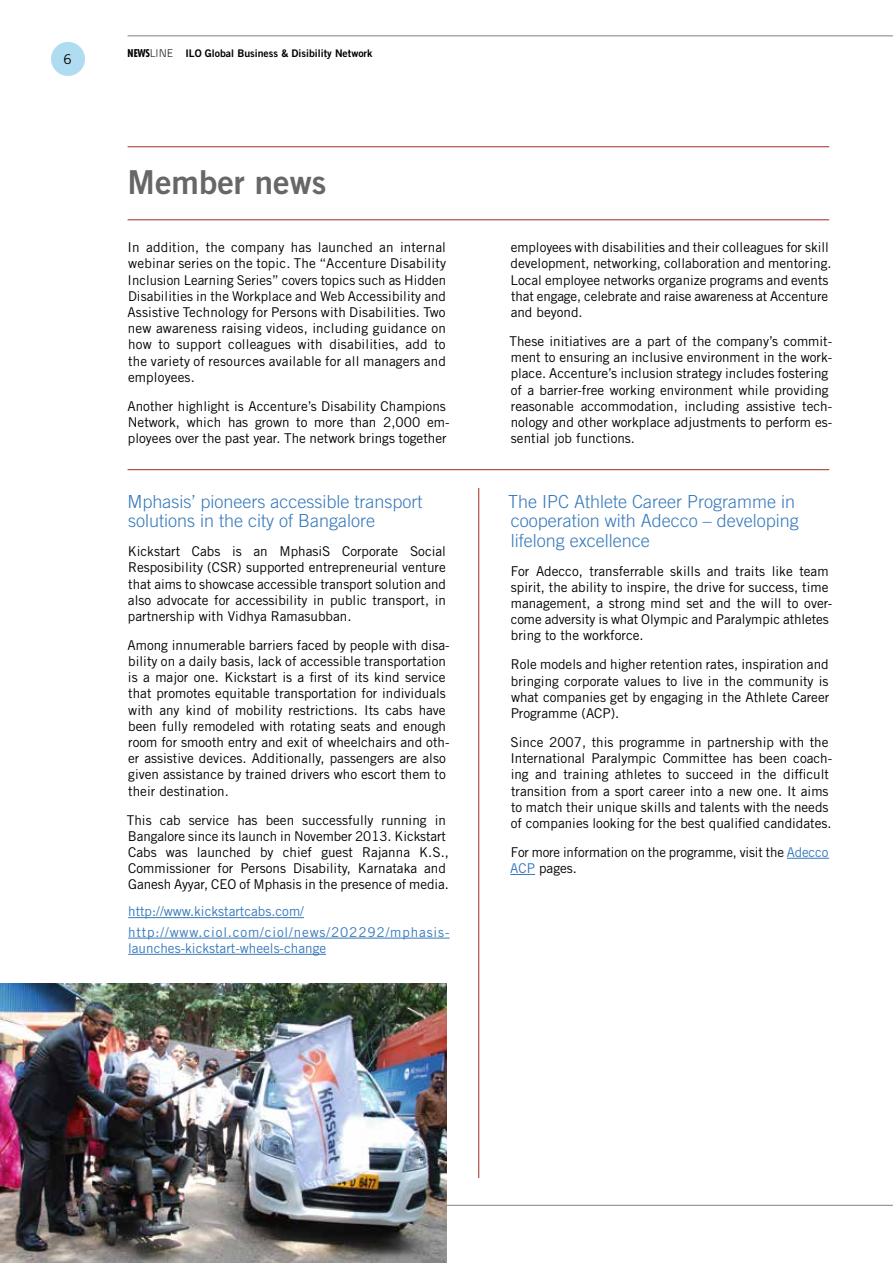
<style>
.page{position:relative;width:893px;height:1263px;background:#fff}
.page>*{position:absolute;margin:0;border:0;box-sizing:border-box;transform-origin:0 0}
.t1{font:33px "Trade Gothic LT Std Bd 2";color:#676767}
.t2{font:300 18px/19.5px "Trade Gothic LT Std";color:#3679bb}
.t3{font:13.5px/16.2px "Trade Gothic LT Std";color:#000}
.t4{font:13.5px/20.4px "Trade Gothic LT Std";letter-spacing:.065em;color:#3679bb}
.t5{font:13.5px "Trade Gothic LT Std";color:#3679bb}
.t6{font:10.5px "Trade Gothic LT Std Bd 2";color:#000}
.s1{font-family:"Futura Std";font-weight:700;font-stretch:condensed}
.s2{font-family:"Planer";font-size:11.25px}
.s3{color:#3679bb}
</style>
<div class="page">
<hr style="left:128px;top:35px;width:765px;height:1px;background:#818181">
<hr style="left:128px;top:1205px;width:765px;height:1px;background:#818181">
<div style="left:51px;top:42px;width:34px;height:34px;background:#afdcf1;border-radius:50%"></div>
<hr style="left:128px;top:917px;width:176px;height:1px;background:#3679bb">
<hr style="left:128px;top:938px;width:322px;height:1px;background:#3679bb">
<hr style="left:128px;top:954px;width:198px;height:1px;background:#3679bb">
<hr style="left:787px;top:858px;width:42px;height:1px;background:#3679bb">
<svg style="left:510px;top:874px;width:25px;height:1px"></svg>
<hr style="left:128px;top:146px;width:701px;height:1px;background:#a22a25">
<hr style="left:128px;top:219px;width:701px;height:1px;background:#a22a25">
<img style="left:0;top:984px;width:446px;height:279px">
<hr style="left:128px;top:469px;width:701px;height:1px;background:#a22a25">
<hr style="left:478px;top:488px;width:1px;height:690px;background:#a22a25">
<p class="t3" style="left:63px;top:51px;width:10px">6</p>
<p class="t6" style="left:128px;top:47px;width:246px"><span class="s1">NEWS</span><span class="s2">Line</span> ILO Global Business &amp; Disibility Network</p>
<h1 class="t1" style="left:128px;top:162px;width:200px">Member news</h1>
<p class="t3" style="left:128px;top:239px;width:320px;text-align:justify">In addition, the company has launched an internal webinar series on the topic. The “Accenture Disability Inclusion Learning Series” covers topics such as Hidden Disabilities in the Workplace and Web Accessibility and Assistive Technology for Persons with Disabilities. Two new awareness raising videos, including guidance on how to support colleagues with disabilities, add to the variety of resources available for all managers and employees.</p>
<p class="t3" style="left:128px;top:398px;width:323px">Another highlight is Accenture’s Disability Champions<br>Network, which has grown to more than 2,000 em&shy;ployees over the past year. The network brings together</p>
<h2 class="t2" style="left:128px;top:491px;width:296px">Mphasis’ pioneers accessible transport solutions in the city of Bangalore</h2>
<p class="t3" style="left:128px;top:543px;width:320px;text-align:justify">Kickstart Cabs is an MphasiS Corporate Social Resposibility (CSR) supported entrepreneurial venture that aims to showcase accessible transport solution and also advocate for accessibility in public transport, in partnership with Vidhya Ramasubban.</p>
<p class="t3" style="left:128px;top:637px;width:323px">Among innumerable barriers faced by people with disa&shy;bility on a daily basis, lack of accessible transportation is a major one. Kickstart is a first of its kind service that promotes equitable transportation for individuals with any kind of mobility restrictions. Its cabs have been fully remodeled with rotating seats and enough room for smooth entry and exit of wheelchairs and oth&shy;er assistive devices. Additionally, passengers are also given assistance by trained drivers who escort them to their destination.</p>
<p class="t3" style="left:127px;top:811px;width:324px">This cab service has been successfully running in Bangalore since its launch in November 2013. Kickstart Cabs was launched by chief guest Rajanna K.S., Commissioner for Persons Disability, Karnataka and Ganesh Ayyar, CEO of Mphasis in the presence of media.</p>
<p class="t4" style="left:128px;top:901px;width:323px">http://www.kickstartcabs.com/ http://www.ciol.com/ciol/news/202292/mphasis-</p>
<p class="t5" style="left:128px;top:940px;width:200px">launches-kickstart-wheels-change</p>
<p class="t3" style="left:511px;top:239px;width:322px">employees with disabilities and their colleagues for skill development, networking, collaboration and mentoring.<br>Local employee networks organize programs and events that engage, celebrate and raise awareness at Accenture and beyond.</p>
<p class="t3" style="left:510px;top:333px;width:324px">These initiatives are a part of the company’s commit&shy;ment to ensuring an inclusive environment in the work&shy;place. Accenture’s inclusion strategy includes fostering of a barrier-free working environment while providing reasonable accommodation, including assistive tech&shy;nology and other workplace adjustments to perform es&shy;sential job functions.</p>
<h2 class="t2" style="left:508px;top:491px;width:292px">The IPC Athlete Career Programme in cooperation with Adecco – developing lifelong excellence</h2>
<p class="t3" style="left:511px;top:562px;width:323px">For Adecco, transferrable skills and traits like team spirit, the ability to inspire, the drive for success, time management, a strong mind set and the will to over&shy;come adversity is what Olympic and Paralympic athletes bring to the workforce.</p>
<p class="t3" style="left:511px;top:656px;width:320px;text-align:justify">Role models and higher retention rates, inspiration and bringing corporate values to live in the community is what companies get by engaging in the Athlete Career Programme (ACP).</p>
<p class="t3" style="left:510px;top:734px;width:323px">Since 2007, this programme in partnership with the International Paralympic Committee has been coach&shy;ing and training athletes to succeed in the difficult transition from a sport career into a new one. It aims to match their unique skills and talents with the needs of companies looking for the best qualified candidates.</p>
<p class="t3" style="left:510px;top:844px;width:320px">For more information on the programme, visit the <span class="s3">Adecco<br>ACP</span> pages.</p>
</div>
